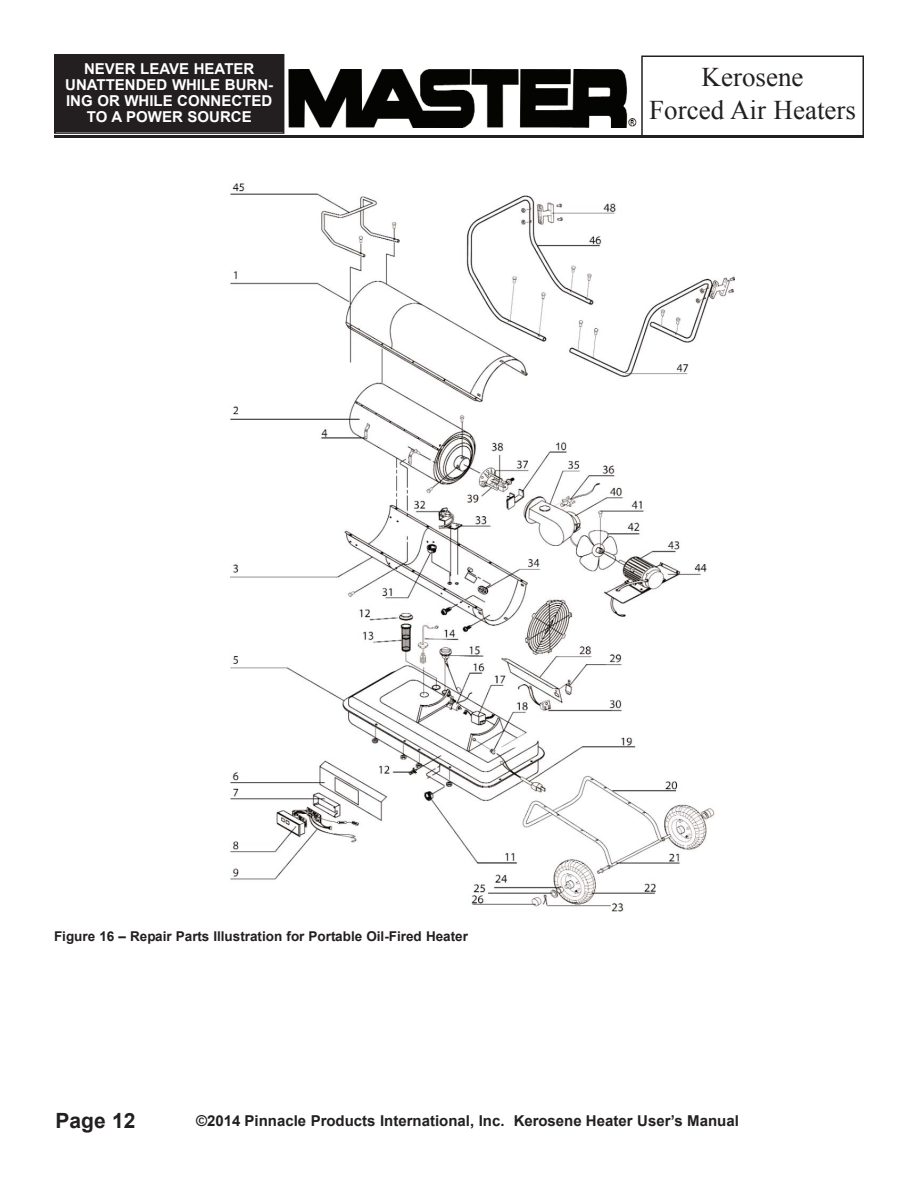
<style>
.page{position:relative;width:918px;height:1188px;background:#fff}
.page>*{position:absolute;margin:0;border:0;box-sizing:border-box;transform-origin:0 0}
.t1{font:27px/32.4px "Times New Roman";color:#231f20;text-align:center}
.t2{font:700 21px "Arial";color:#231f20}
.t3{font:700 15px/16.2px "Arial";color:#fff;text-align:center}
.t4{font:700 15px "Arial";color:#231f20}
.t5{font:700 13.5px "Arial";color:#231f20}
</style>
<div class="page">
<div style="left:56px;top:56px;width:227px;height:76px;background:#231f20"></div>
<div style="left:54px;top:54px;width:230px;height:80px;border:2px solid #231f20"></div>
<div style="left:641px;top:56px;width:223px;height:80px;border:2px solid #231f20"></div>
<hr style="left:54px;top:135px;width:810px;height:3px;background:#231f20">
<img style="left:289px;top:69px;width:347px;height:59px">
<img style="left:231px;top:183px;width:504px;height:729px">
<p class="t3" style="left:65px;top:61px;width:210px">NEVER LEAVE HEATER<br>UNATTENDED WHILE BURN-<br>ING OR WHILE CONNECTED<br>TO A POWER SOURCE</p>
<h1 class="t1" style="left:649px;top:61px;width:208px">Kerosene<br>Forced Air Heaters</h1>
<p class="t5" style="left:54px;top:928px;width:416px">Figure 16 – Repair Parts Illustration for Portable Oil-Fired Heater</p>
<h2 class="t2" style="left:56px;top:1107px;width:81px">Page 12</h2>
<p class="t4" style="left:196px;top:1111px;width:544px">©2014 Pinnacle Products International, Inc. Kerosene Heater User’s Manual</p>
</div>
